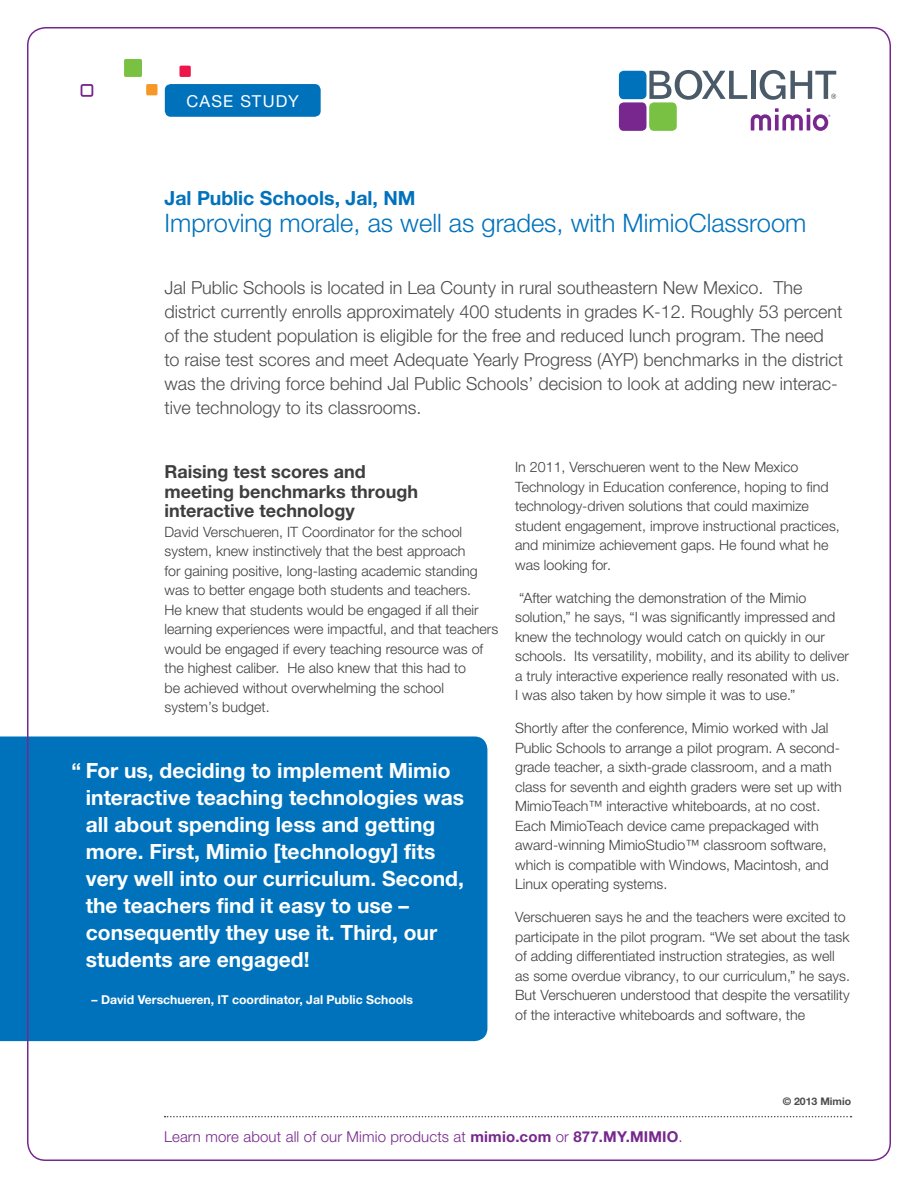
<style>
.page{position:relative;width:918px;height:1188px;background:#fff}
.page>*{position:absolute;margin:0;border:0;box-sizing:border-box;transform-origin:0 0}
.Section_Title_copy{font:300 25.5px "Helvetica Neue LTW1 G";color:#0072bc}
.QUOTES{font:700 21px/27px "Helvetica Neue LTW1 G";color:#fff}
.Section_Pre-Title{font:700 19.5px "Helvetica Neue LTW1 G";color:#0072bc}
.Intro_Text{font:300 18px/24px "Helvetica Neue LTW1 G";color:#4b4c4d}
.Body_Copy{font:700 18px/19.5px "Helvetica Neue LTW1 G";color:#3e3e3f}
.t1{font:16.5px "Helvetica Neue LTW1 G";letter-spacing:.075em;color:#fff}
.Subtitle{font:300 15px "Helvetica Neue LTW1 G";letter-spacing:.01em;color:#77278d}
.Body_Copy-2{font:300 14.25px/19.5px "Helvetica Neue LTW1 G";color:#3e3e3f}
.QUOTES-2{font:700 12.3px "Helvetica Neue LTW1 G";color:#fff}
.Subtitle-2{font:700 10.5px "Helvetica Neue LTW1 G";color:#4b4c4d}
.s1{font-weight:700}
</style>
<div class="page">
<svg style="left:649px;top:70px;width:98px;height:30px"></svg>
<hr style="left:751px;top:71px;width:4px;height:28px;background:#4a5a68">
<svg style="left:760px;top:70px;width:76px;height:30px"></svg>
<div style="left:619px;top:71px;width:27px;height:28px;background:#0072bc;border-radius:5px"></div>
<div style="left:619px;top:102px;width:27px;height:29px;background:#77278d;border-radius:5px"></div>
<div style="left:649px;top:102px;width:28px;height:29px;background:#79c142;border-radius:5px"></div>
<svg style="left:751px;top:108px;width:79px;height:23px"></svg>
<svg style="left:165px;top:1116px;width:687px;height:1px"></svg>
<div style="left:0;top:736px;width:487px;height:305px;background:#0072bc"></div>
<div style="left:124px;top:59px;width:18px;height:18px;background:#79c142;border-radius:2px"></div>
<div style="left:146px;top:84px;width:12px;height:11px;background:#f79727;border-radius:2px"></div>
<div style="left:179px;top:66px;width:12px;height:11px;background:#ed164b;border-radius:2px"></div>
<div style="left:81px;top:84px;width:12px;height:13px;border:2px solid #77278d;border-radius:2px"></div>
<div style="left:165px;top:84px;width:156px;height:33px;background:#0072bc;border-radius:6px"></div>
<p class="t1" style="left:187px;top:91px;width:114px">CASE STUDY</p>
<p class="Section_Pre-Title" style="left:165px;top:186px;width:252px">Jal Public Schools, Jal, NM</p>
<p class="Section_Title_copy" style="left:165px;top:207px;width:643px">Improving morale, as well as grades, with MimioClassroom</p>
<p class="Intro_Text" style="left:165px;top:275px;width:680px">Jal Public Schools is located in Lea County in rural southeastern New Mexico. The district currently enrolls approximately 400 students in grades K-12. Roughly 53 percent of the student population is eligible for the free and reduced lunch program. The need to raise test scores and meet Adequate Yearly Progress (AYP) benchmarks in the district was the driving force behind Jal Public Schools’ decision to look at adding new interac&shy;tive technology to its classrooms.</p>
<p class="Body_Copy" style="left:165px;top:462px;width:255px">Raising test scores and meeting benchmarks through interactive technology</p>
<p class="Body_Copy-2" style="left:165px;top:522px;width:335px">David Verschueren, IT Coordinator for the school system, knew instinctively that the best approach<br>for gaining positive, long-lasting academic standing was to better engage both students and teachers.<br>He knew that students would be engaged if all their learning experiences were impactful, and that teachers would be engaged if every teaching resource was of the highest caliber. He also knew that this had to<br>be achieved without overwhelming the school system’s budget.</p>
<p class="QUOTES" style="left:86px;top:757px;width:380px;text-indent:-14px">“ For us, deciding to implement Mimio interactive teaching technologies was all about spending less and getting more. First, Mimio [technology] fits very well into our curriculum. Second, the teachers find it easy to use – consequently they use it. Third, our students are engaged!</p>
<p class="QUOTES-2" style="left:92px;top:992px;width:323px">– David Verschueren, IT coordinator, Jal Public Schools</p>
<p class="Body_Copy-2" style="left:515px;top:458px;width:326px">In 2011, Verschueren went to the New Mexico Technology in Education conference, hoping to find technology-driven solutions that could maximize student engagement, improve instructional practices, and minimize achievement gaps. He found what he was looking for.</p>
<p class="Body_Copy-2" style="left:515px;top:588px;width:335px">“After watching the demonstration of the Mimio solution,” he says, “I was significantly impressed and knew the technology would catch on quickly in our schools. Its versatility, mobility, and its ability to deliver a truly interactive experience really resonated with us.<br>I was also taken by how simple it was to use.”</p>
<p class="Body_Copy-2" style="left:515px;top:719px;width:328px">Shortly after the conference, Mimio worked with Jal Public Schools to arrange a pilot program. A second&shy;grade teacher, a sixth-grade classroom, and a math class for seventh and eighth graders were set up with MimioTeach™ interactive whiteboards, at no cost.<br>Each MimioTeach device came prepackaged with award-winning MimioStudio™ classroom software, which is compatible with Windows, Macintosh, and Linux operating systems.</p>
<p class="Body_Copy-2" style="left:515px;top:908px;width:336px">Verschueren says he and the teachers were excited to participate in the pilot program. “We set about the task of adding differentiated instruction strategies, as well as some overdue vibrancy, to our curriculum,” he says.<br>But Verschueren understood that despite the versatility of the interactive whiteboards and software, the</p>
<p class="Subtitle-2" style="left:783px;top:1095px;width:70px">© 2013 Mimio</p>
<p class="Subtitle" style="left:164px;top:1128px;width:520px">Learn more about all of our Mimio products at <span class="s1">mimio.com</span> or <span class="s1">877.MY.MIMIO</span>.</p>
</div>
